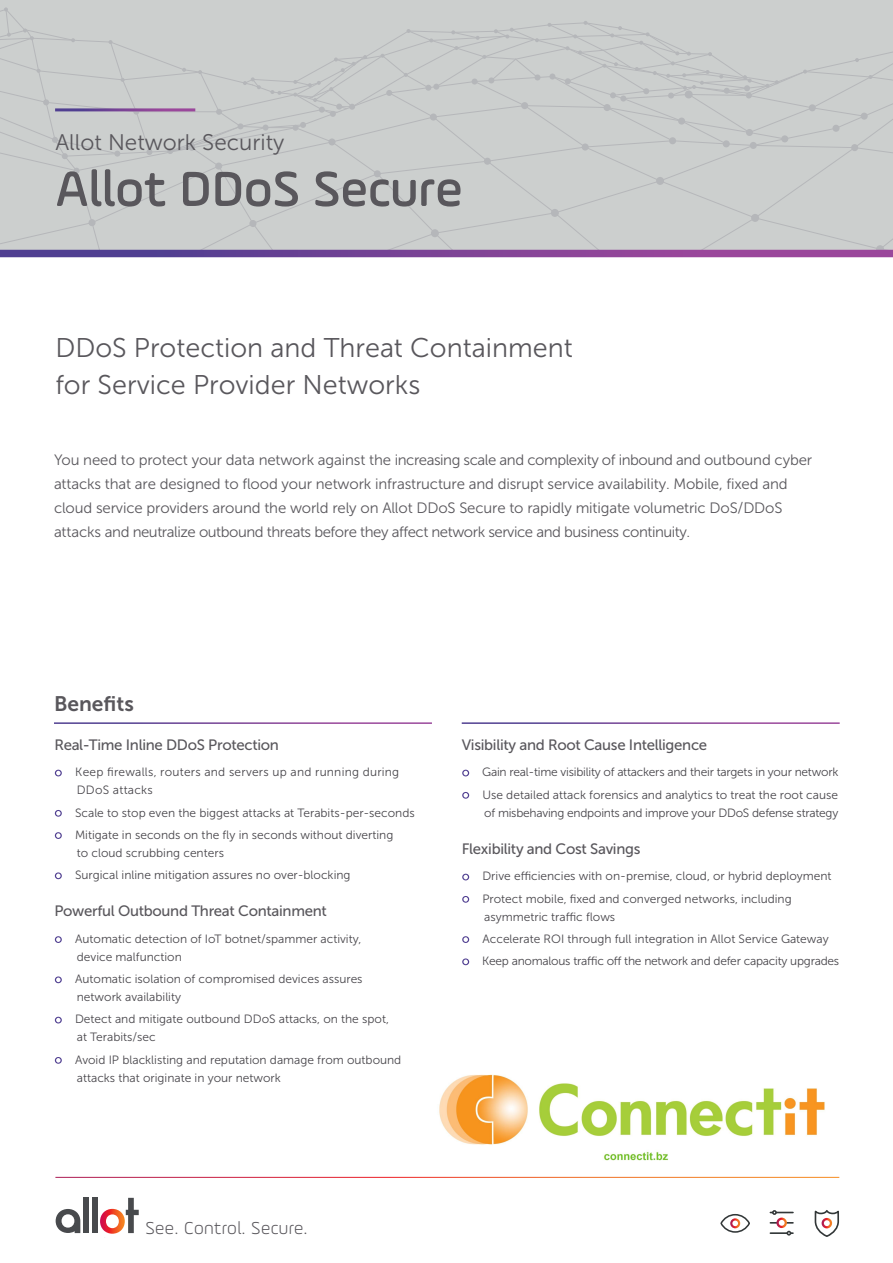
<style>
.page{position:relative;width:893px;height:1263px;background:#fff}
.page>*{position:absolute;margin:0;border:0;box-sizing:border-box;transform-origin:0 0}
.t1{font:500 52.5px "Ample Soft";color:#59575c}
.t2{font:27px/37.5px "Museo Sans 300";color:#59575c}
.t3{font:22.5px "Museo Sans 300";color:#59575c}
.t4{font:21px "Museo Sans 700";color:#59575c}
.t5{font:300 18.45px "Ample Soft";letter-spacing:.02em;color:#59575c}
.t6{font:15px/24px "Museo Sans 300";letter-spacing:-.01em;color:#59575c}
.t7{font:15px "Museo Sans 500";letter-spacing:-.02em;color:#59575c}
.t8{font:12px/22.2px "Museo Sans 300";color:#48464b}
.t9{font:12px/22.2px "Museo Sans 300";letter-spacing:-.02em;color:#48464b}
.t10{font:12px/18px "Museo Sans 300";letter-spacing:.02em;color:#48464b}
.s1{font-family:"Museo Sans 500";font-size:12.75px;color:#fff}
</style>
<div class="page">
<div style="left:0;top:0;width:893px;height:251px;background:#cccfce"></div>
<svg style="left:0;top:7px;width:893px;height:243px"></svg>
<hr style="left:55px;top:108px;width:140px;height:3px;background:#fff">
<svg style="left:814px;top:1210px;width:25px;height:27px"></svg>
<div style="left:822px;top:1218px;width:10px;height:10px;border:2px solid #fff;border-radius:50%"></div>
<div style="left:776px;top:1217px;width:11px;height:11px;border:2px solid #fff;border-radius:50%"></div>
<svg style="left:770px;top:1210px;width:23px;height:5px"></svg>
<svg style="left:770px;top:1231px;width:23px;height:4px"></svg>
<div style="left:730px;top:1218px;width:10px;height:10px;border:2px solid #fff;border-radius:50%"></div>
<div style="left:720px;top:1214px;width:30px;height:19px;border:2px solid #323738;border-radius:50%"></div>
<div style="left:83px;top:1198px;width:6px;height:35px;background:#484a4d"></div>
<div style="left:92px;top:1198px;width:6px;height:35px;background:#484a4d"></div>
<svg style="left:56px;top:1209px;width:24px;height:24px"></svg>
<svg style="left:100px;top:1198px;width:39px;height:36px"></svg>
<svg style="left:0;top:250px;width:893px;height:7px;background:#784395"></svg>
<img style="left:439px;top:1074px;width:386px;height:87px">
<h3 class="t3" style="left:55px;top:130px;width:230px">Allot Network Security</h3>
<h1 class="t1" style="left:55px;top:157px;width:409px">Allot DDoS Secure</h1>
<h2 class="t2" style="left:55px;top:329px;width:519px">DDoS Protection and Threat Containment for Service Provider Networks</h2>
<p class="t6" style="left:54px;top:448px;width:760px">You need to protect your data network against the increasing scale and complexity of inbound and outbound cyber attacks that are designed to flood your network infrastructure and disrupt service availability. Mobile, fixed and cloud service providers around the world rely on Allot DDoS Secure to rapidly mitigate volumetric DoS/DDoS attacks and neutralize outbound threats before they affect network service and business continuity.</p>
<h3 class="t4" style="left:54px;top:692px;width:81px">Benefits</h3>
<p class="t7" style="left:54px;top:736px;width:226px">Real-Time Inline DDoS Protection</p>
<p class="t10" style="left:77px;top:763px;width:324px;text-indent:-22px"><span class="s1">o</span> Keep firewalls, routers and servers up and running during<br>DDoS attacks</p>
<p class="t8" style="left:54px;top:801px;width:362px"><span class="s1">o</span> Scale to stop even the biggest attacks at Terabits-per-seconds <span class="s1">o</span> Mitigate in seconds on the fly in seconds without diverting</p>
<p class="t8" style="left:54px;top:842px;width:298px;text-indent:23px">to cloud scrubbing centers<br><span class="s1">o</span> Surgical inline mitigation assures no over-blocking</p>
<p class="t7" style="left:54px;top:903px;width:274px">Powerful Outbound Threat Containment</p>
<p class="t8" style="left:77px;top:930px;width:286px;line-height:18px;text-indent:-23px"><span class="s1">o</span> Automatic detection of IoT botnet/spammer activity, device malfunction</p>
<p class="t8" style="left:77px;top:970px;width:287px;line-height:18px;text-indent:-23px"><span class="s1">o</span> Automatic isolation of compromised devices assures network availability</p>
<p class="t8" style="left:77px;top:1010px;width:314px;line-height:18px;text-indent:-23px"><span class="s1">o</span> Detect and mitigate outbound DDoS attacks, on the spot, at Terabits/sec</p>
<p class="t8" style="left:77px;top:1050px;width:326px;line-height:18px;text-indent:-23px"><span class="s1">o</span> Avoid IP blacklisting and reputation damage from outbound attacks that originate in your network</p>
<p class="t7" style="left:462px;top:736px;width:247px">Visibility and Root Cause Intelligence</p>
<p class="t9" style="left:462px;top:761px;width:378px"><span class="s1">o</span> Gain real-time visibility of attackers and their targets in your network <span class="s1">o</span> Use detailed attack forensics and analytics to treat the root cause</p>
<p class="t9" style="left:484px;top:801px;width:356px">of misbehaving endpoints and improve your DDoS defense strategy</p>
<p class="t7" style="left:462px;top:840px;width:180px">Flexibility and Cost Savings</p>
<p class="t8" style="left:462px;top:865px;width:371px"><span class="s1">o</span> Drive efficiencies with on-premise, cloud, or hybrid deployment <span class="s1">o</span> Protect mobile, fixed and converged networks, including</p>
<p class="t8" style="left:462px;top:905px;width:379px;text-indent:23px">asymmetric traffic flows<br><span class="s1">o</span> Accelerate ROI through full integration in Allot Service Gateway <span class="s1">o</span> Keep anomalous traffic off the network and defer capacity upgrades</p>
<h3 class="t5" style="left:145px;top:1217px;width:163px">See. Control. Secure.</h3>
</div>
